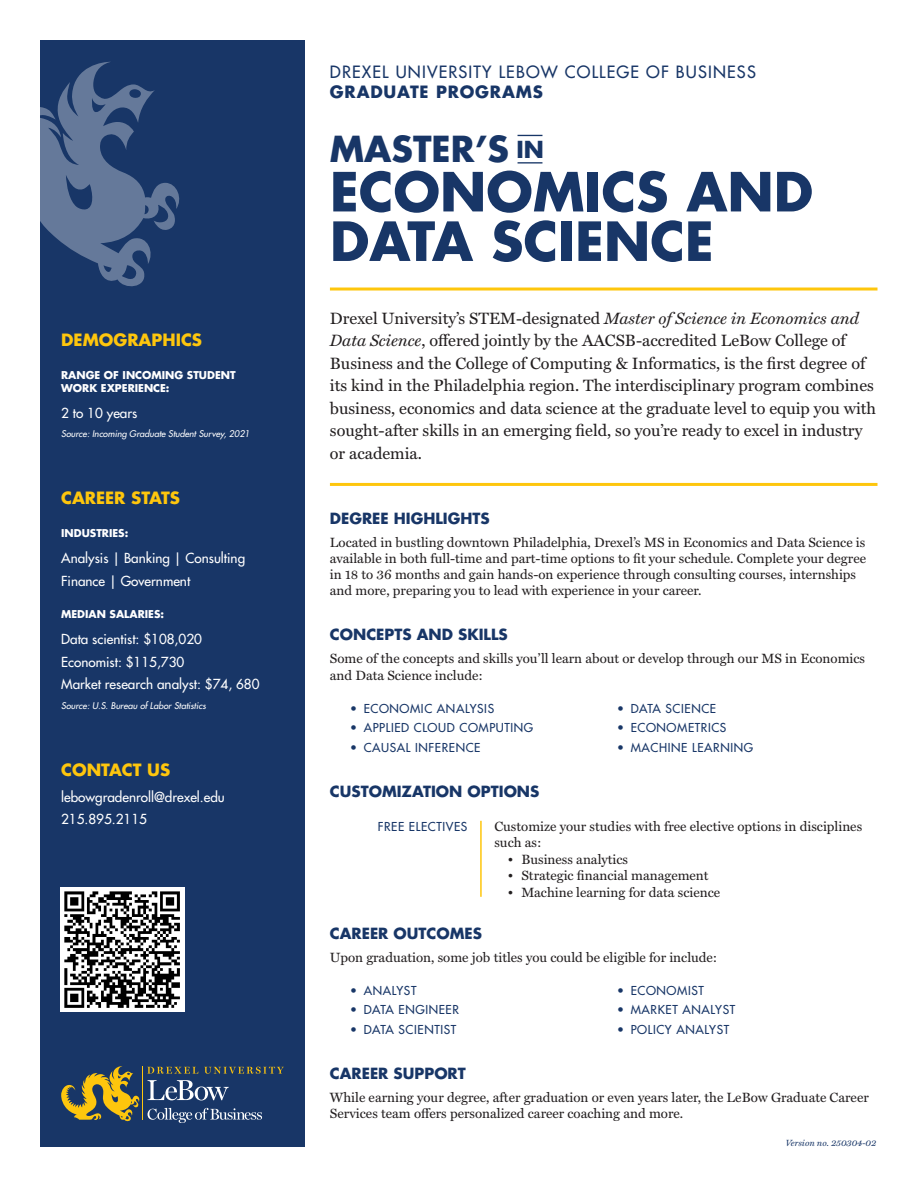
<style>
.page{position:relative;width:918px;height:1188px;background:#fff}
.page>*{position:absolute;margin:0;border:0;box-sizing:border-box;transform-origin:0 0}
.header_-_program_name{font:700 52.5px "Futura Std";color:#183667}
.header_-_program_name-2{font:700 34.95px "Futura Std";color:#183667}
.body_-_opening_paragraph{font:16.5px/22.5px "Miller Text";color:#231f20}
.header_-_drexel_university{font:500 16.5px "Futura Std";letter-spacing:.07em;color:#183667}
.sidebar_-_heading{font:700 16.5px "Futura Std";color:#fec60d}
.header_-_graduate_programs{font:700 16.5px "Futura Std";letter-spacing:.05em;color:#183667}
.body_-_heading{font:700 15px "Futura Std";color:#183667}
.body_-_body_copy{font:13.5px/16.2px "Miller Text";color:#231f20}
.sidebar_-_body_copy{font:500 13.5px/22.5px "Futura Std";color:#fff}
.body_-_chart_left{font:500 12px "Futura Std";letter-spacing:.05em;color:#183667}
.sidebar_-_subheading{font:700 10.5px/12.6px "Futura Std";color:#fff}
.sidebar_-_disclaimer{font:italic 500 9px "Futura Std";color:#fff}
.body_-_opening_paragraph-2{font:italic 9px "Miller Text";color:#183667}
.s1{font-size:22.8px}
.s2{font-style:italic}
</style>
<div class="page">
<div style="left:40px;top:40px;width:265px;height:1108px;background:#183667"></div>
<svg style="left:147px;top:1080px;width:82px;height:20px"></svg>
<svg style="left:147px;top:1067px;width:51px;height:7px"></svg>
<svg style="left:204px;top:1067px;width:80px;height:7px"></svg>
<svg style="left:148px;top:1108px;width:114px;height:15px"></svg>
<hr style="left:142px;top:1067px;width:1px;height:53px;background:#fec60d">
<svg style="left:61px;top:1066px;width:79px;height:56px"></svg>
<svg style="left:40px;top:62px;width:139px;height:224px"></svg>
<hr style="left:330px;top:288px;width:548px;height:3px;background:#fec60d">
<hr style="left:330px;top:483px;width:548px;height:3px;background:#fec60d">
<svg style="left:518px;top:135px;width:24px;height:1px"></svg>
<hr style="left:518px;top:162px;width:24px;height:2px;background:#183667">
<img style="left:60px;top:887px;width:124px;height:125px">
<hr style="left:480px;top:821px;width:2px;height:76px;background:#fec60d">
<p class="sidebar_-_heading" style="left:61px;top:329px;width:142px">DEMOGRAPHICS</p>
<p class="sidebar_-_subheading" style="left:61px;top:369px;width:176px">RANGE OF INCOMING STUDENT<br>WORK EXPERIENCE:</p>
<p class="sidebar_-_body_copy" style="left:61px;top:401px;width:78px">2 to 10 years</p>
<p class="sidebar_-_disclaimer" style="left:61px;top:428px;width:190px">Source: Incoming Graduate Student Survey, 2021</p>
<p class="sidebar_-_heading" style="left:61px;top:487px;width:120px">CAREER STATS</p>
<p class="sidebar_-_subheading" style="left:61px;top:527px;width:69px">INDUSTRIES:</p>
<p class="sidebar_-_body_copy" style="left:61px;top:547px;width:185px">Analysis | Banking | Consulting<br>Finance | Government</p>
<p class="sidebar_-_subheading" style="left:61px;top:608px;width:104px">MEDIAN SALARIES:</p>
<p class="sidebar_-_body_copy" style="left:61px;top:628px;width:200px">Data scientist: $108,020<br>Economist: $115,730<br>Market research analyst: $74, 680</p>
<p class="sidebar_-_disclaimer" style="left:61px;top:700px;width:146px">Source: U.S. Bureau of Labor Statistics</p>
<p class="sidebar_-_heading" style="left:61px;top:759px;width:111px">CONTACT US</p>
<p class="sidebar_-_body_copy" style="left:61px;top:785px;width:165px">lebowgradenroll@drexel.edu<br>215.895.2115</p>
<p class="header_-_drexel_university" style="left:330px;top:62px;width:427px">DREXEL UNIVERSITY LEBOW COLLEGE OF BUSINESS</p>
<p class="header_-_graduate_programs" style="left:330px;top:81px;width:215px">GRADUATE PROGRAMS</p>
<p class="header_-_program_name-2" style="left:330px;top:126px;width:216px">MASTER’S <span class="s1">IN</span></p>
<p class="header_-_program_name" style="left:330px;top:157px;width:485px">ECONOMICS AND</p>
<p class="header_-_program_name" style="left:330px;top:206px;width:385px">DATA SCIENCE</p>
<p class="body_-_opening_paragraph" style="left:330px;top:307px;width:548px">Drexel University’s STEM-designated <span class="s2">Master of Science in Economics and Data Science</span>, offered jointly by the AACSB-accredited LeBow College of Business and the College of Computing &amp; Informatics, is the first degree of its kind in the Philadelphia region. The interdisciplinary program combines business, economics and data science at the graduate level to equip you with sought-after skills in an emerging field, so you’re ready to excel in industry or academia.</p>
<p class="body_-_heading" style="left:330px;top:508px;width:161px">DEGREE HIGHLIGHTS</p>
<p class="body_-_body_copy" style="left:330px;top:534px;width:538px">Located in bustling downtown Philadelphia, Drexel’s MS in Economics and Data Science is available in both full-time and part-time options to fit your schedule. Complete your degree in 18 to 36 months and gain hands-on experience through consulting courses, internships and more, preparing you to lead with experience in your career.</p>
<p class="body_-_heading" style="left:330px;top:625px;width:179px">CONCEPTS AND SKILLS</p>
<p class="body_-_body_copy" style="left:330px;top:651px;width:537px">Some of the concepts and skills you’ll learn about or develop through our MS in Economics and Data Science include:</p>
<p class="body_-_chart_left" style="left:350px;top:701px;width:145px">• ECONOMIC ANALYSIS</p>
<p class="body_-_chart_left" style="left:350px;top:720px;width:185px">• APPLIED CLOUD COMPUTING</p>
<p class="body_-_chart_left" style="left:350px;top:740px;width:132px">• CAUSAL INFERENCE</p>
<p class="body_-_chart_left" style="left:617px;top:701px;width:100px">• DATA SCIENCE</p>
<p class="body_-_chart_left" style="left:617px;top:720px;width:111px">• ECONOMETRICS</p>
<p class="body_-_chart_left" style="left:617px;top:740px;width:137px">• MACHINE LEARNING</p>
<p class="body_-_heading" style="left:330px;top:781px;width:211px">CUSTOMIZATION OPTIONS</p>
<p class="body_-_chart_left" style="left:378px;top:819px;width:91px">FREE ELECTIVES</p>
<p class="body_-_body_copy" style="left:494px;top:819px;width:369px">Customize your studies with free elective options in disciplines such as:</p>
<p class="body_-_body_copy" style="left:508px;top:851px;width:122px">• Business analytics</p>
<p class="body_-_body_copy" style="left:508px;top:868px;width:202px">• Strategic financial management</p>
<p class="body_-_body_copy" style="left:508px;top:884px;width:214px">• Machine learning for data science</p>
<p class="body_-_heading" style="left:330px;top:923px;width:154px">CAREER OUTCOMES</p>
<p class="body_-_body_copy" style="left:330px;top:949px;width:389px">Upon graduation, some job titles you could be eligible for include:</p>
<p class="body_-_chart_left" style="left:350px;top:983px;width:68px">• ANALYST</p>
<p class="body_-_chart_left" style="left:350px;top:1002px;width:110px">• DATA ENGINEER</p>
<p class="body_-_chart_left" style="left:350px;top:1022px;width:108px">• DATA SCIENTIST</p>
<p class="body_-_chart_left" style="left:617px;top:983px;width:88px">• ECONOMIST</p>
<p class="body_-_chart_left" style="left:617px;top:1002px;width:120px">• MARKET ANALYST</p>
<p class="body_-_chart_left" style="left:617px;top:1022px;width:114px">• POLICY ANALYST</p>
<p class="body_-_heading" style="left:330px;top:1063px;width:137px">CAREER SUPPORT</p>
<p class="body_-_body_copy" style="left:330px;top:1089px;width:540px">While earning your degree, after graduation or even years later, the LeBow Graduate Career<br>Services team offers personalized career coaching and more.</p>
<p class="body_-_opening_paragraph-2" style="left:786px;top:1138px;width:92px">Version no. 250304-02</p>
</div>
